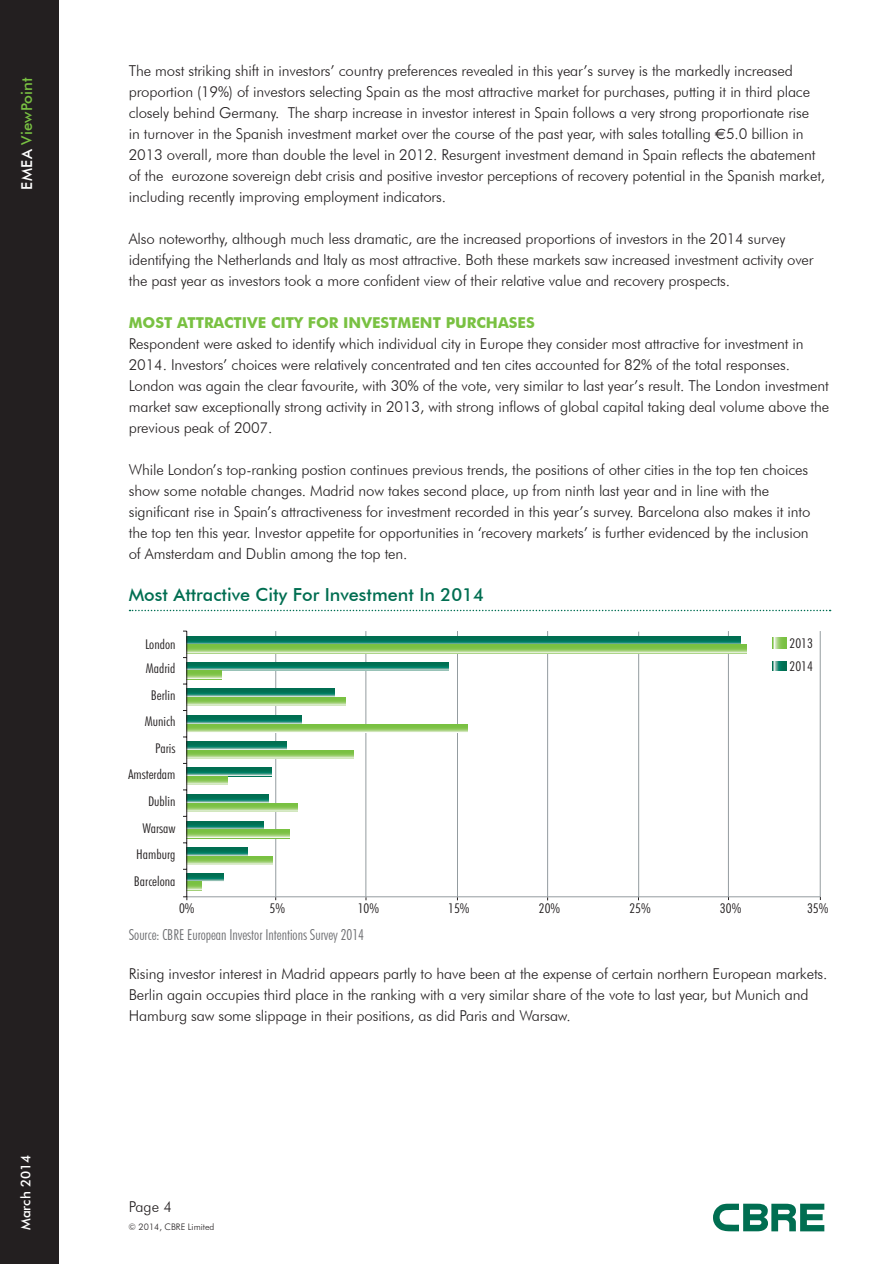
<style>
.page{position:relative;width:894px;height:1264px;background:#fff}
.page>*{position:absolute;margin:0;border:0;box-sizing:border-box;transform-origin:0 0}
.Graph_Table_Titles{font:500 18px "Futura BT";color:#006e51}
.Body_copy{font:300 15px/21px "Futura BT";letter-spacing:-.01em;color:#231f20}
.Body_Copy{font:300 15px/21px "Futura BT";letter-spacing:-.01em;color:#231f20}
.t1{font:300 condensed 15px "Futura BT";color:#6c6d70}
.Green_sub_header_new{font:700 15px "Futura BT";color:#79c142}
.t2{font:500 15px "Futura BT";color:#79c142}
.t3{font:300 condensed 13.5px/22.5px "Futura BT";color:#231f20;scale:1.11 1}
.t4{font:500 13.5px "Futura BT";color:#fff}
.t5{font:300 9px "Futura BT";color:#231f20}
.s1{color:#fff}
.s2{font-family:"Euro Sans";font-weight:400}
</style>
<div class="page">
<div style="left:0;top:0;width:59px;height:1264px;background:#231f20"></div>
<svg style="left:713px;top:1204px;width:111px;height:27px"></svg>
<svg style="left:130px;top:610px;width:701px;height:1px"></svg>
<hr style="left:276px;top:631px;width:1px;height:266px;background:#949ca0">
<hr style="left:366px;top:631px;width:1px;height:266px;background:#949ca0">
<hr style="left:457px;top:631px;width:1px;height:266px;background:#949ca0">
<hr style="left:547px;top:631px;width:1px;height:266px;background:#949ca0">
<hr style="left:638px;top:632px;width:1px;height:265px;background:#949ca0">
<hr style="left:728px;top:631px;width:1px;height:266px;background:#949ca0">
<hr style="left:820px;top:631px;width:1px;height:266px;background:#949ca0">
<svg style="left:188px;top:742px;width:99px;height:8px"></svg>
<svg style="left:188px;top:750px;width:165px;height:9px"></svg>
<svg style="left:188px;top:768px;width:84px;height:8px"></svg>
<svg style="left:188px;top:776px;width:40px;height:9px"></svg>
<svg style="left:188px;top:795px;width:81px;height:8px"></svg>
<svg style="left:188px;top:803px;width:109px;height:9px"></svg>
<svg style="left:188px;top:821px;width:75px;height:9px"></svg>
<svg style="left:188px;top:830px;width:102px;height:8px"></svg>
<svg style="left:188px;top:848px;width:60px;height:8px"></svg>
<svg style="left:188px;top:856px;width:85px;height:9px"></svg>
<svg style="left:188px;top:873px;width:35px;height:9px"></svg>
<svg style="left:188px;top:882px;width:14px;height:8px"></svg>
<svg style="left:188px;top:662px;width:261px;height:9px;background:#2c8c73"></svg>
<svg style="left:188px;top:671px;width:34px;height:8px"></svg>
<svg style="left:186px;top:689px;width:148px;height:8px"></svg>
<svg style="left:188px;top:697px;width:158px;height:9px"></svg>
<svg style="left:188px;top:716px;width:113px;height:8px"></svg>
<svg style="left:188px;top:724px;width:280px;height:9px;background:#9ccf71"></svg>
<svg style="left:188px;top:637px;width:552px;height:8px;background:#1e8660"></svg>
<svg style="left:188px;top:645px;width:559px;height:8px;background:#97cd6a"></svg>
<hr style="left:187px;top:896px;width:633px;height:1px;background:#949ca0">
<hr style="left:187px;top:631px;width:1px;height:266px;background:#231f20">
<svg style="left:772px;top:638px;width:15px;height:10px"></svg>
<svg style="left:772px;top:661px;width:15px;height:10px"></svg>
<p class="t2" style="left:18px;top:190px;width:114px;rotate:-90deg"><span class="s1">EMEA</span> ViewPoint</p>
<p class="t4" style="left:18px;top:1230px;width:77px;rotate:-90deg">March 2014</p>
<p class="Body_copy" style="left:129px;top:60px;width:698px">The most striking shift in investors’ country preferences revealed in this year’s survey is the markedly increased proportion (19%) of investors selecting Spain as the most attractive market for purchases, putting it in third place closely behind Germany. The sharp increase in investor interest in Spain follows a very strong proportionate rise<br>in turnover in the Spanish investment market over the course of the past year, with sales totalling <span class="s2">€</span>5.0 billion in 2013 overall, more than double the level in 2012. Resurgent investment demand in Spain reflects the abatement of the eurozone sovereign debt crisis and positive investor perceptions of recovery potential in the Spanish market, including recently improving employment indicators.</p>
<p class="Body_copy" style="left:129px;top:228px;width:686px">Also noteworthy, although much less dramatic, are the increased proportions of investors in the 2014 survey identifying the Netherlands and Italy as most attractive. Both these markets saw increased investment activity over the past year as investors took a more confident view of their relative value and recovery prospects.</p>
<p class="Green_sub_header_new" style="left:129px;top:314px;width:407px">MOST ATTRACTIVE CITY FOR INVESTMENT PURCHASES</p>
<p class="Body_copy" style="left:129px;top:333px;width:702px">Respondent were asked to identify which individual city in Europe they consider most attractive for investment in 2014. Investors’ choices were relatively concentrated and ten cites accounted for 82% of the total responses.<br>London was again the clear favourite, with 30% of the vote, very similar to last year’s result. The London investment market saw exceptionally strong activity in 2013, with strong inflows of global capital taking deal volume above the previous peak of 2007.</p>
<p class="Body_copy" style="left:129px;top:459px;width:683px">While London’s top-ranking postion continues previous trends, the positions of other cities in the top ten choices show some notable changes. Madrid now takes second place, up from ninth last year and in line with the significant rise in Spain’s attractiveness for investment recorded in this year’s survey. Barcelona also makes it into the top ten this year. Investor appetite for opportunities in ‘recovery markets’ is further evidenced by the inclusion of Amsterdam and Dublin among the top ten.</p>
<p class="Graph_Table_Titles" style="left:129px;top:584px;width:357px">Most Attractive City For Investment In 2014</p>
<p class="t3" style="left:145px;top:633px;width:29px">London</p>
<p class="t3" style="left:146px;top:657px;width:28px">Madrid</p>
<p class="t3" style="left:151px;top:684px;width:24px">Berlin</p>
<p class="t3" style="left:145px;top:709px;width:29px">Munich</p>
<p class="t3" style="left:155px;top:736px;width:20px">Paris</p>
<p class="t3" style="left:128px;top:763px;width:44px">Amsterdam</p>
<p class="t3" style="left:148px;top:790px;width:26px">Dublin</p>
<p class="t3" style="left:142px;top:817px;width:31px">Warsaw</p>
<p class="t3" style="left:136px;top:843px;width:37px">Hamburg</p>
<p class="t3" style="left:134px;top:869px;width:39px">Barcelona</p>
<p class="t3" style="left:790px;top:632px;width:23px">2013<br>2014</p>
<p class="t3" style="left:179px;top:896px;width:15px">0%</p>
<p class="t3" style="left:358px;top:896px;width:21px">10%</p>
<p class="t3" style="left:448px;top:896px;width:21px">15%</p>
<p class="t3" style="left:539px;top:896px;width:21px">20%</p>
<p class="t3" style="left:629px;top:896px;width:21px">25%</p>
<p class="t3" style="left:720px;top:896px;width:21px">30%</p>
<p class="t3" style="left:807px;top:896px;width:21px">35%</p>
<p class="t3" style="left:270px;top:896px;width:15px">5%</p>
<p class="t1" style="left:129px;top:925px;width:237px">Source: CBRE European Investor Intentions Survey 2014</p>
<p class="Body_Copy" style="left:129px;top:963px;width:700px">Rising investor interest in Madrid appears partly to have been at the expense of certain northern European markets.<br>Berlin again occupies third place in the ranking with a very similar share of the vote to last year, but Munich and<br>Hamburg saw some slippage in their positions, as did Paris and Warsaw.</p>
<p class="Body_copy" style="left:129px;top:1196px;width:45px">Page 4</p>
<p class="t5" style="left:129px;top:1222px;width:87px">© 2014, CBRE Limited</p>
</div>
